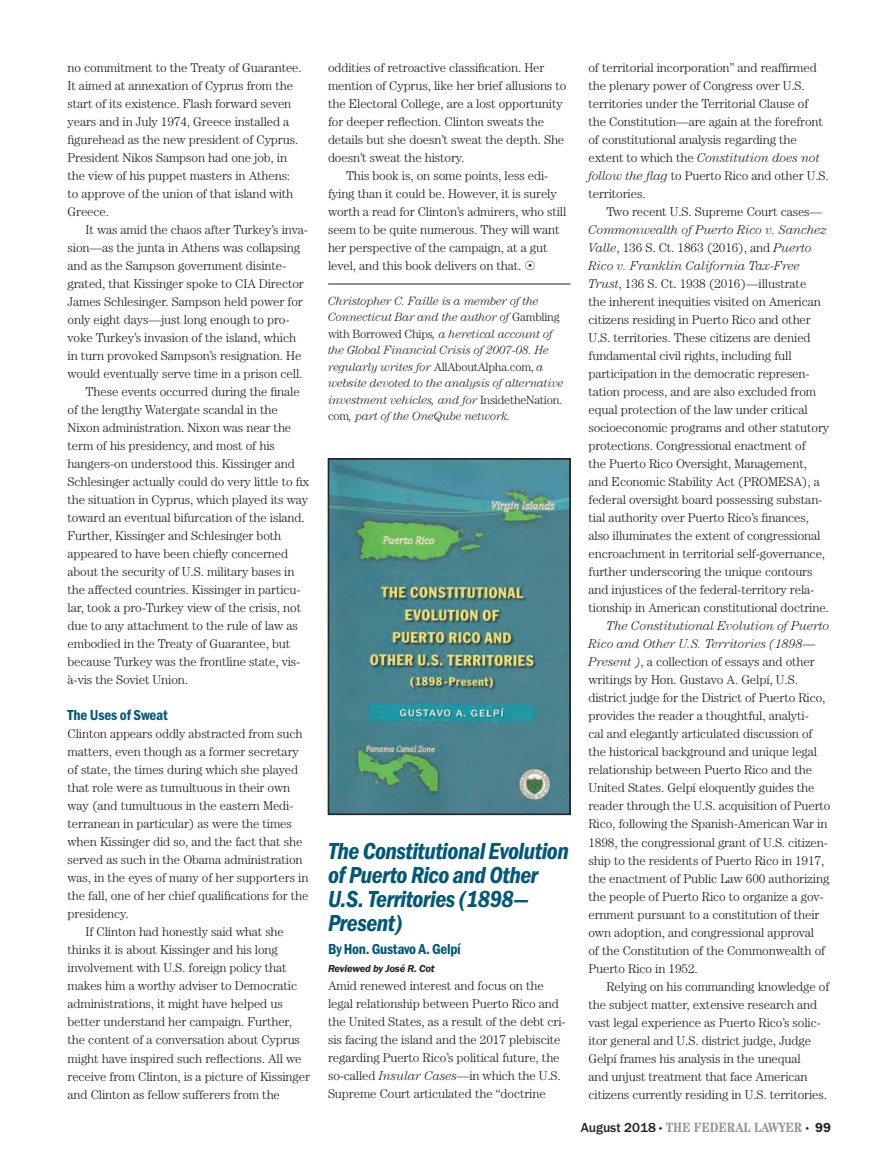
<style>
.page{position:relative;width:885px;height:1175px;background:#fff}
.page>*{position:absolute;margin:0;border:0;box-sizing:border-box;transform-origin:0 0}
.t1{font:24px/24px "Franklin Gothic URW Con Dem Ita";letter-spacing:-.02em;color:#015878}
.t2{font:15px "Franklin Gothic URW Con Dem";letter-spacing:-.015em;color:#015878}
.t3{font:700 condensed 13.5px "Century Std";color:#939598}
.t4{font:300 12.75px/18px "Century Std";letter-spacing:-.01em;color:#231f20}
.t5{font:italic 300 12px/16.5px "Century Std";letter-spacing:-.02em;color:#231f20}
.t6{font:10.5px "Franklin Gothic URW Dem Ita";letter-spacing:-.02em;color:#231f20}
.s1{font-style:normal}
.s2{font-style:italic}
.s3{font-family:"Franklin Gothic URW";font-weight:500;font-stretch:normal;color:#231f20}
.s4{font-weight:300;font-size:7.5px;color:#231f20}
.s5{font-family:"Franklin Gothic URW Dem";font-weight:400;font-stretch:normal;color:#231f20}
</style>
<div class="page">
<hr style="left:328px;top:284px;width:242px;height:1px;background:#231f20">
<img style="left:328px;top:458px;width:242px;height:357px">
<div style="left:328px;top:459px;width:241px;height:355px;border:1px solid #231f20"></div>
<p class="t4" style="left:68px;top:58px;width:236px">no commitment to the Treaty of Guarantee.<br>It aimed at annexation of Cyprus from the start of its existence. Flash forward seven years and in July 1974, Greece installed a figurehead as the new president of Cyprus.<br>President Nikos Sampson had one job, in the view of his puppet masters in Athens: to approve of the union of that island with Greece.</p>
<p class="t4" style="left:86px;top:220px;width:224px">It was amid the chaos after Turkey’s inva-</p>
<p class="t4" style="left:68px;top:238px;width:234px">sion—as the junta in Athens was collapsing</p>
<p class="t4" style="left:68px;top:257px;width:220px">and as the Sampson government disinte-</p>
<p class="t4" style="left:68px;top:275px;width:238px">grated, that Kissinger spoke to CIA Director</p>
<p class="t4" style="left:68px;top:293px;width:237px">James Schlesinger. Sampson held power for</p>
<p class="t4" style="left:68px;top:311px;width:223px">only eight days—just long enough to pro-</p>
<p class="t4" style="left:68px;top:329px;width:230px">voke Turkey’s invasion of the island, which</p>
<p class="t4" style="left:68px;top:347px;width:235px">in turn provoked Sampson’s resignation. He</p>
<p class="t4" style="left:68px;top:365px;width:236px">would eventually serve time in a prison cell.</p>
<p class="t4" style="left:86px;top:383px;width:215px">These events occurred during the finale</p>
<p class="t4" style="left:68px;top:401px;width:212px">of the lengthy Watergate scandal in the</p>
<p class="t4" style="left:68px;top:419px;width:225px">Nixon administration. Nixon was near the</p>
<p class="t4" style="left:68px;top:437px;width:209px">term of his presidency, and most of his</p>
<p class="t4" style="left:68px;top:455px;width:229px">hangers-on understood this. Kissinger and</p>
<p class="t4" style="left:68px;top:473px;width:243px">Schlesinger actually could do very little to fix</p>
<p class="t4" style="left:68px;top:491px;width:242px">the situation in Cyprus, which played its way</p>
<p class="t4" style="left:68px;top:509px;width:239px">toward an eventual bifurcation of the island.</p>
<p class="t4" style="left:68px;top:527px;width:215px">Further, Kissinger and Schlesinger both</p>
<p class="t4" style="left:68px;top:545px;width:222px">appeared to have been chiefly concerned</p>
<p class="t4" style="left:68px;top:563px;width:228px">about the security of U.S. military bases in</p>
<p class="t4" style="left:68px;top:581px;width:235px">the affected countries. Kissinger in particu-</p>
<p class="t4" style="left:68px;top:599px;width:235px">lar, took a pro-Turkey view of the crisis, not</p>
<p class="t4" style="left:68px;top:617px;width:232px">due to any attachment to the rule of law as</p>
<p class="t4" style="left:68px;top:635px;width:224px">embodied in the Treaty of Guarantee, but</p>
<p class="t4" style="left:68px;top:653px;width:234px">because Turkey was the frontline state, vis-</p>
<p class="t4" style="left:68px;top:671px;width:122px">à-vis the Soviet Union.</p>
<p class="t2" style="left:68px;top:705px;width:102px">The Uses of Sweat</p>
<p class="t4" style="left:68px;top:724px;width:236px">Clinton appears oddly abstracted from such</p>
<p class="t4" style="left:68px;top:742px;width:233px">matters, even though as a former secretary</p>
<p class="t4" style="left:68px;top:760px;width:232px">of state, the times during which she played</p>
<p class="t4" style="left:68px;top:778px;width:224px">that role were as tumultuous in their own</p>
<p class="t4" style="left:68px;top:796px;width:227px">way (and tumultuous in the eastern Medi-</p>
<p class="t4" style="left:68px;top:814px;width:226px">terranean in particular) as were the times</p>
<p class="t4" style="left:68px;top:832px;width:236px">when Kissinger did so, and the fact that she</p>
<p class="t4" style="left:68px;top:850px;width:236px">served as such in the Obama administration</p>
<p class="t4" style="left:68px;top:868px;width:242px">was, in the eyes of many of her supporters in</p>
<p class="t4" style="left:68px;top:886px;width:242px">the fall, one of her chief qualifications for the</p>
<p class="t4" style="left:68px;top:904px;width:63px">presidency.</p>
<p class="t4" style="left:86px;top:923px;width:200px">If Clinton had honestly said what she</p>
<p class="t4" style="left:68px;top:941px;width:212px">thinks it is about Kissinger and his long</p>
<p class="t4" style="left:68px;top:959px;width:220px">involvement with U.S. foreign policy that</p>
<p class="t4" style="left:68px;top:977px;width:231px">makes him a worthy adviser to Democratic</p>
<p class="t4" style="left:68px;top:995px;width:217px">administrations, it might have helped us</p>
<p class="t4" style="left:68px;top:1013px;width:226px">better understand her campaign. Further,</p>
<p class="t4" style="left:68px;top:1031px;width:234px">the content of a conversation about Cyprus</p>
<p class="t4" style="left:68px;top:1049px;width:235px">might have inspired such reflections. All we</p>
<p class="t4" style="left:68px;top:1067px;width:244px">receive from Clinton, is a picture of Kissinger</p>
<p class="t4" style="left:68px;top:1085px;width:214px">and Clinton as fellow sufferers from the</p>
<p class="t4" style="left:328px;top:58px;width:240px">oddities of retroactive classification. Her mention of Cyprus, like her brief allusions to the Electoral College, are a lost opportunity for deeper reflection. Clinton sweats the details but she doesn’t sweat the depth. She doesn’t sweat the history.</p>
<p class="t4" style="left:328px;top:166px;width:240px;text-indent:18px">This book is, on some points, less edi&shy;fying than it could be. However, it is surely worth a read for Clinton’s admirers, who still seem to be quite numerous. They will want her perspective of the campaign, at a gut level, and this book delivers on that.</p>
<p class="t5" style="left:328px;top:292px;width:237px">Christopher C. Faille is a member of the Connecticut Bar and the author of <span class="s1">Gambling with Borrowed Chips</span>, a heretical account of the Global Financial Crisis of 2007-08. He regularly writes for <span class="s1">AllAboutAlpha.com,</span> a website devoted to the analysis of alternative investment vehicles, and for <span class="s1">InsidetheNation. com</span>, part of the OneQube network.</p>
<h1 class="t1" style="left:328px;top:839px;width:242px">The Constitutional Evolution of Puerto Rico and Other<br>U.S. Territories (1898—<br>Present)</h1>
<p class="t2" style="left:328px;top:939px;width:134px">By Hon. Gustavo A. Gelpí</p>
<p class="t6" style="left:328px;top:962px;width:108px">Reviewed by José R. Cot</p>
<p class="t4" style="left:328px;top:976px;width:239px">Amid renewed interest and focus on the legal relationship between Puerto Rico and the United States, as a result of the debt cri&shy;sis facing the island and the 2017 plebiscite regarding Puerto Rico’s political future, the so-called <span class="s2">Insular Cases</span>—in which the U.S.<br>Supreme Court articulated the “doctrine</p>
<p class="t4" style="left:588px;top:58px;width:242px">of territorial incorporation” and reaffirmed the plenary power of Congress over U.S. territories under the Territorial Clause of the Constitution—are again at the forefront of constitutional analysis regarding the extent to which the <span class="s2">Constitution does not follow the flag</span> to Puerto Rico and other U.S. territories.</p>
<p class="t4" style="left:606px;top:203px;width:217px">Two recent U.S. Supreme Court cases—</p>
<p class="t4" style="left:588px;top:221px;width:242px"><span class="s2">Commonwealth of Puerto Rico v. Sanchez Valle</span>, 136 S. Ct. 1863 (2016), and <span class="s2">Puerto Rico v. Franklin California Tax-Free Trust</span>, 136 S. Ct. 1938 (2016)—illustrate<br>the inherent inequities visited on American citizens residing in Puerto Rico and other U.S. territories. These citizens are denied fundamental civil rights, including full participation in the democratic represen&shy;tation process, and are also excluded from equal protection of the law under critical socioeconomic programs and other statutory protections. Congressional enactment of<br>the Puerto Rico Oversight, Management, and Economic Stability Act (PROMESA), a federal oversight board possessing substan&shy;tial authority over Puerto Rico’s finances, also illuminates the extent of congressional encroachment in territorial self-governance, further underscoring the unique contours and injustices of the federal-territory rela&shy;tionship in American constitutional doctrine.</p>
<p class="t4" style="left:588px;top:617px;width:243px;text-indent:18px"><span class="s2">The Constitutional Evolution of Puerto Rico and Other U.S. Territories (1898— Present )</span>, a collection of essays and other writings by Hon. Gustavo A. Gelpí, U.S. district judge for the District of Puerto Rico, provides the reader a thoughtful, analyti-<br>cal and elegantly articulated discussion of the historical background and unique legal relationship between Puerto Rico and the United States. Gelpí eloquently guides the reader through the U.S. acquisition of Puerto Rico, following the Spanish-American War in 1898, the congressional grant of U.S. citizen&shy;ship to the residents of Puerto Rico in 1917, the enactment of Public Law 600 authorizing the people of Puerto Rico to organize a gov&shy;ernment pursuant to a constitution of their own adoption, and congressional approval<br>of the Constitution of the Commonwealth of Puerto Rico in 1952.</p>
<p class="t4" style="left:588px;top:977px;width:242px;text-indent:18px">Relying on his commanding knowledge of the subject matter, extensive research and vast legal experience as Puerto Rico’s solic&shy;itor general and U.S. district judge, Judge Gelpí frames his analysis in the unequal<br>and unjust treatment that face American citizens currently residing in U.S. territories.</p>
<p class="t3" style="left:580px;top:1119px;width:251px"><span class="s3">August 2018</span> <span class="s4">•</span> THE FEDERAL LAWYER <span class="s4">•</span> <span class="s5">99</span></p>
</div>
